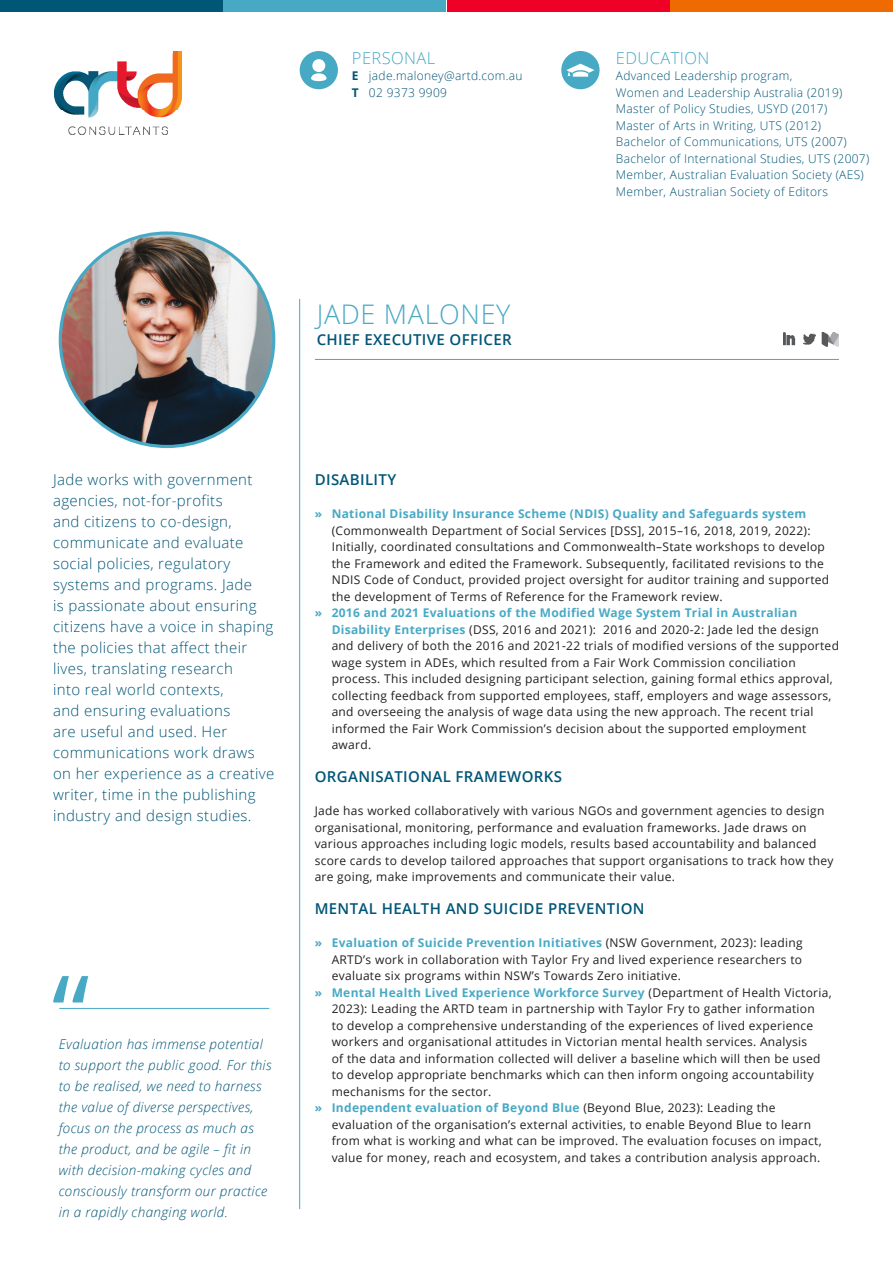
<style>
.page{position:relative;width:893px;height:1263px;background:#fff}
.page>*{position:absolute;margin:0;border:0;box-sizing:border-box;transform-origin:0 0}
.t1{font:108px "Open Sans";color:#48a9c5}
.t2{font:300 27px "Open Sans";letter-spacing:.025em;color:#48a9c5}
.PERSONAL_EDUCATION{font:300 16.5px "Open Sans";letter-spacing:.025em;color:#48a9c5}
.t3{font:300 15px/21px "Open Sans";letter-spacing:.025em;color:#005677}
._1_COLUMN_ARROW_BODY{font:600 15px "Open Sans";letter-spacing:.025em;color:#005677}
.t4{font:italic 300 13.5px/21px "Open Sans";letter-spacing:.025em;color:#005677}
._1_COLUMN_ARROW_BODY-2{font:12px/16.5px "Open Sans";letter-spacing:.025em;color:#231f20}
.FIRST_PARAGRAPH{font:12px/16.5px "Open Sans";letter-spacing:.025em;color:#231f20}
.PERSONAL_EDUCATION-2{font:300 12px/16.5px "Open Sans";letter-spacing:.025em;color:#005677}
.s1{font-weight:700}
.s2{font-weight:700;color:#48a9c5}
</style>
<div class="page">
<img style="left:54px;top:51px;width:127px;height:84px">
<img style="left:60px;top:233px;width:214px;height:213px;border-radius:107px">
<div style="left:300px;top:51px;width:38px;height:38px;background:#48a9c5;border-radius:50%"></div>
<svg style="left:311px;top:59px;width:16px;height:22px"></svg>
<div style="left:561px;top:51px;width:39px;height:38px;background:#48a9c5;border-radius:50%"></div>
<svg style="left:566px;top:64px;width:29px;height:13px"></svg>
<img style="left:783px;top:332px;width:56px;height:14px">
<hr style="left:315px;top:359px;width:524px;height:1px;background:#48a9c5">
<hr style="left:299px;top:299px;width:1px;height:910px;background:#48a9c5">
<div style="left:671px;top:0;width:222px;height:12px;background:#ef6a00"></div>
<div style="left:447px;top:0;width:222px;height:12px;background:#ef0027"></div>
<div style="left:0;top:0;width:222px;height:12px;background:#005677"></div>
<div style="left:224px;top:0;width:222px;height:12px;background:#48a9c5"></div>
<hr style="left:59px;top:1008px;width:210px;height:1px;background:#48a9c5">
<p class="PERSONAL_EDUCATION" style="left:352px;top:46px;width:85px">PERSONAL</p>
<p class="PERSONAL_EDUCATION-2" style="left:352px;top:67px;width:172px"><span class="s1">E</span> jade.maloney@artd.com.au<br><span class="s1">T</span> 02 9373 9909</p>
<p class="t2" style="left:317px;top:295px;width:195px">JADE MALONEY</p>
<p class="_1_COLUMN_ARROW_BODY" style="left:317px;top:329px;width:197px">CHIEF EXECUTIVE OFFICER</p>
<p class="PERSONAL_EDUCATION" style="left:616px;top:46px;width:95px">EDUCATION</p>
<p class="PERSONAL_EDUCATION-2" style="left:616px;top:67px;width:228px">Advanced Leadership program,<br>Women and Leadership Australia (2019)</p>
<p class="PERSONAL_EDUCATION-2" style="left:616px;top:100px;width:213px">Master of Policy Studies, USYD (2017)</p>
<p class="PERSONAL_EDUCATION-2" style="left:616px;top:117px;width:207px">Master of Arts in Writing, UTS (2012)</p>
<p class="PERSONAL_EDUCATION-2" style="left:616px;top:133px;width:232px">Bachelor of Communications, UTS (2007)</p>
<p class="PERSONAL_EDUCATION-2" style="left:616px;top:150px;width:255px">Bachelor of International Studies, UTS (2007)</p>
<p class="PERSONAL_EDUCATION-2" style="left:616px;top:166px;width:249px">Member, Australian Evaluation Society (AES)</p>
<p class="PERSONAL_EDUCATION-2" style="left:616px;top:183px;width:214px">Member, Australian Society of Editors</p>
<p class="t3" style="left:53px;top:469px;width:223px">Jade works with government agencies, not-for-profits<br>and citizens to co-design, communicate and evaluate social policies, regulatory systems and programs. Jade<br>is passionate about ensuring citizens have a voice in shaping the policies that affect their lives, translating research<br>into real world contexts,<br>and ensuring evaluations<br>are useful and used. Her communications work draws on her experience as a creative writer, time in the publishing industry and design studies.</p>
<p class="t1" style="left:52px;top:940px;width:39px">“</p>
<p class="t4" style="left:59px;top:1033px;width:214px">Evaluation has immense potential to support the public good. For this to be realised, we need to harness the value of diverse perspectives, focus on the process as much as the product, and be agile – fit in with decision-making cycles and consciously transform our practice in a rapidly changing world.</p>
<p class="_1_COLUMN_ARROW_BODY" style="left:315px;top:470px;width:83px">DISABILITY</p>
<p class="_1_COLUMN_ARROW_BODY-2" style="left:332px;top:505px;width:499px;text-indent:-17px"><span class="s2">» National Disability Insurance Scheme (NDIS) Quality and Safeguards system </span>(Commonwealth Department of Social Services [DSS], 2015–16, 2018, 2019, 2022):<br>Initially, coordinated consultations and Commonwealth–State workshops to develop the Framework and edited the Framework. Subsequently, facilitated revisions to the NDIS Code of Conduct, provided project oversight for auditor training and supported the development of Terms of Reference for the Framework review.</p>
<p class="_1_COLUMN_ARROW_BODY-2" style="left:332px;top:604px;width:509px;text-indent:-17px"><span class="s2">» 2016 and 2021 Evaluations of the Modified Wage System Trial in Australian Disability Enterprises</span> (DSS, 2016 and 2021): 2016 and 2020-2: Jade led the design and delivery of both the 2016 and 2021-22 trials of modified versions of the supported wage system in ADEs, which resulted from a Fair Work Commission conciliation process. This included designing participant selection, gaining formal ethics approval, collecting feedback from supported employees, staff, employers and wage assessors, and overseeing the analysis of wage data using the new approach. The recent trial informed the Fair Work Commission’s decision about the supported employment award.</p>
<p class="_1_COLUMN_ARROW_BODY" style="left:315px;top:767px;width:249px">ORGANISATIONAL FRAMEWORKS</p>
<p class="FIRST_PARAGRAPH" style="left:315px;top:802px;width:520px">Jade has worked collaboratively with various NGOs and government agencies to design organisational, monitoring, performance and evaluation frameworks. Jade draws on various approaches including logic models, results based accountability and balanced score cards to develop tailored approaches that support organisations to track how they are going, make improvements and communicate their value.</p>
<p class="_1_COLUMN_ARROW_BODY" style="left:315px;top:899px;width:331px">MENTAL HEALTH AND SUICIDE PREVENTION</p>
<p class="_1_COLUMN_ARROW_BODY-2" style="left:332px;top:934px;width:473px;text-align:justify;text-indent:-17px"><span class="s2">» Evaluation of Suicide Prevention Initiatives</span> (NSW Government, 2023): leading ARTD’s work in collaboration with Taylor Fry and lived experience researchers to evaluate six programs within NSW’s Towards Zero initiative.</p>
<p class="_1_COLUMN_ARROW_BODY-2" style="left:332px;top:984px;width:502px;text-indent:-17px"><span class="s2">» Mental Health Lived Experience Workforce Survey</span> (Department of Health Victoria, 2023): Leading the ARTD team in partnership with Taylor Fry to gather information<br>to develop a comprehensive understanding of the experiences of lived experience workers and organisational attitudes in Victorian mental health services. Analysis<br>of the data and information collected will deliver a baseline which will then be used to develop appropriate benchmarks which can then inform ongoing accountability mechanisms for the sector.</p>
<p class="_1_COLUMN_ARROW_BODY-2" style="left:332px;top:1099px;width:492px;text-indent:-17px"><span class="s2">» Independent evaluation of Beyond Blue</span> (Beyond Blue, 2023): Leading the evaluation of the organisation’s external activities, to enable Beyond Blue to learn from what is working and what can be improved. The evaluation focuses on impact, value for money, reach and ecosystem, and takes a contribution analysis approach.</p>
</div>
